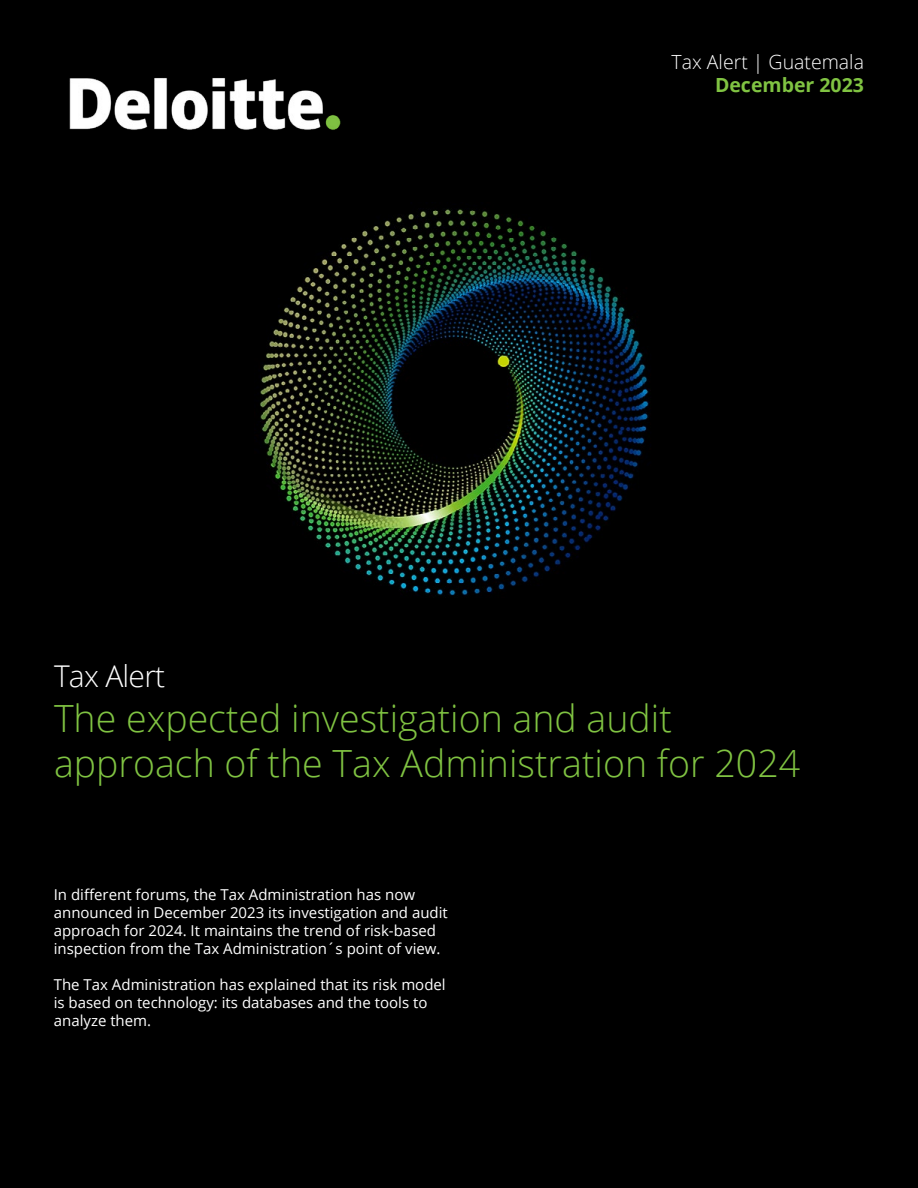
<style>
.page{position:relative;width:918px;height:1188px;background:#000}
.page>*{position:absolute;margin:0;border:0;box-sizing:border-box;transform-origin:0 0}
.t1{font:300 37.5px/45px "Open Sans";color:#80c342}
.t2{font:300 30px "Open Sans";letter-spacing:-.025em;color:#fff}
.t3{font:300 19.5px "Open Sans";color:#fff}
.t4{font:700 19.5px "Open Sans";color:#80c342}
.t5{font:15px/18px "Open Sans";color:#fff}
</style>
<div class="page">
<img style="left:69px;top:78px;width:272px;height:52px">
<img style="left:260px;top:209px;width:390px;height:387px">
<h3 class="t3" style="left:672px;top:48px;width:194px">Tax Alert | Guatemala</h3>
<h3 class="t4" style="left:715px;top:71px;width:150px">December 2023</h3>
<h2 class="t2" style="left:54px;top:655px;width:113px">Tax Alert</h2>
<h1 class="t1" style="left:54px;top:695px;width:748px">The expected investigation and audit approach of the Tax Administration for 2024</h1>
<p class="t5" style="left:54px;top:885px;width:396px">In different forums, the Tax Administration has now announced in December 2023 its investigation and audit approach for 2024. It maintains the trend of risk-based inspection from the Tax Administration´s point of view.</p>
<p class="t5" style="left:54px;top:975px;width:393px">The Tax Administration has explained that its risk model is based on technology: its databases and the tools to analyze them.</p>
</div>
